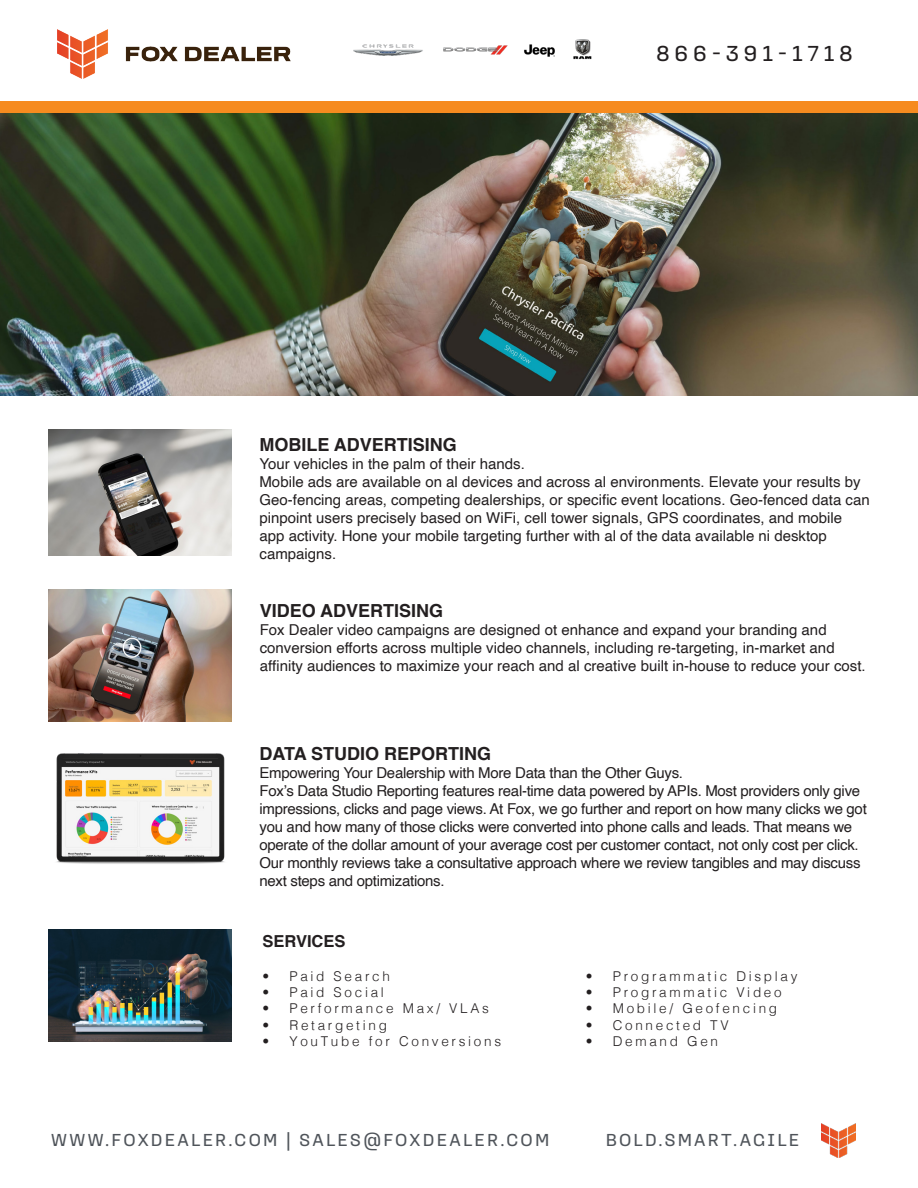
<style>
.page{position:relative;width:918px;height:1188px;background:#fff}
.page>*{position:absolute;margin:0;border:0;box-sizing:border-box;transform-origin:0 0}
.t1{font:22.5px "Loos Normal";color:#231f20}
.t2{font:18px "Loos Normal";letter-spacing:.14em;color:#4f545a}
.Page_Section_Header{font:700 18px "Helvetica";color:#231f20}
.Page_Section_Header-2{font:700 16.5px "Helvetica";color:#231f20}
.Page_Section_Header-3{font:15px/18px "Helvetica";color:#231f20}
.Page_Section_Header-4{font:15px/18px "Helvetica";letter-spacing:-.02em;color:#231f20}
.t3{font:300 13.5px "Helvetica";letter-spacing:.2em;color:#231f20}
</style>
<div class="page">
<div style="left:0;top:101px;width:918px;height:21px;background:#f68b1f"></div>
<img style="left:354px;top:39px;width:238px;height:21px">
<img style="left:49px;top:430px;width:183px;height:125px">
<img style="left:49px;top:589px;width:183px;height:133px">
<img style="left:56px;top:753px;width:169px;height:111px">
<img style="left:49px;top:929px;width:183px;height:112px">
<img style="left:0;top:114px;width:918px;height:282px">
<img style="left:821px;top:1123px;width:35px;height:35px">
<img style="left:57px;top:29px;width:233px;height:50px">
<h1 class="t1" style="left:656px;top:37px;width:198px">8 6 6 - 3 9 1 - 1 7 1 8</h1>
<p class="Page_Section_Header" style="left:260px;top:434px;width:199px">MOBILE ADVERTISING</p>
<p class="Page_Section_Header-3" style="left:260px;top:456px;width:267px">Your vehicles in the palm of their hands.</p>
<p class="Page_Section_Header-3" style="left:260px;top:474px;width:612px">Mobile ads are available on al devices and across al environments. Elevate your results by Geo-fencing areas, competing dealerships, or specific event locations. Geo-fenced data can pinpoint users precisely based on WiFi, cell tower signals, GPS coordinates, and mobile app activity. Hone your mobile targeting further with al of the data available ni desktop campaigns.</p>
<p class="Page_Section_Header" style="left:260px;top:600px;width:185px">VIDEO ADVERTISING</p>
<p class="Page_Section_Header-3" style="left:260px;top:622px;width:608px">Fox Dealer video campaigns are designed ot enhance and expand your branding and conversion efforts across multiple video channels, including re-targeting, in-market and affinity audiences to maximize your reach and al creative built in-house to reduce your cost.</p>
<p class="Page_Section_Header" style="left:260px;top:742px;width:233px">DATA STUDIO REPORTING</p>
<p class="Page_Section_Header-4" style="left:260px;top:764px;width:425px">Empowering Your Dealership with More Data than the Other Guys.</p>
<p class="Page_Section_Header-4" style="left:260px;top:782px;width:609px">Fox’s Data Studio Reporting features real-time data powered by APIs. Most providers only give impressions, clicks and page views. At Fox, we go further and report on how many clicks we got you and how many of those clicks were converted into phone calls and leads. That means we operate of the dollar amount of your average cost per customer contact, not only cost per click.<br>Our monthly reviews take a consultative approach where we review tangibles and may discuss next steps and optimizations.</p>
<p class="Page_Section_Header-2" style="left:262px;top:931px;width:85px">SERVICES</p>
<p class="t3" style="left:262px;top:965px;width:129px">• Paid Search</p>
<p class="t3" style="left:262px;top:981px;width:123px">• Paid Social</p>
<p class="t3" style="left:262px;top:997px;width:228px">• Performance Max/ VLAs</p>
<p class="t3" style="left:262px;top:1013px;width:126px">• Retargeting</p>
<p class="t3" style="left:262px;top:1029px;width:240px">• YouTube for Conversions</p>
<p class="t3" style="left:586px;top:965px;width:213px">• Programmatic Display</p>
<p class="t3" style="left:586px;top:981px;width:197px">• Programmatic Video</p>
<p class="t3" style="left:586px;top:997px;width:193px">• Mobile/ Geofencing</p>
<p class="t3" style="left:586px;top:1013px;width:144px">• Connected TV</p>
<p class="t3" style="left:586px;top:1029px;width:134px">• Demand Gen</p>
<p class="t2" style="left:51px;top:1127px;width:500px">WWW.FOXDEALER.COM | SALES@FOXDEALER.COM</p>
<p class="t2" style="left:606px;top:1127px;width:195px">BOLD.SMART.AGILE</p>
</div>
